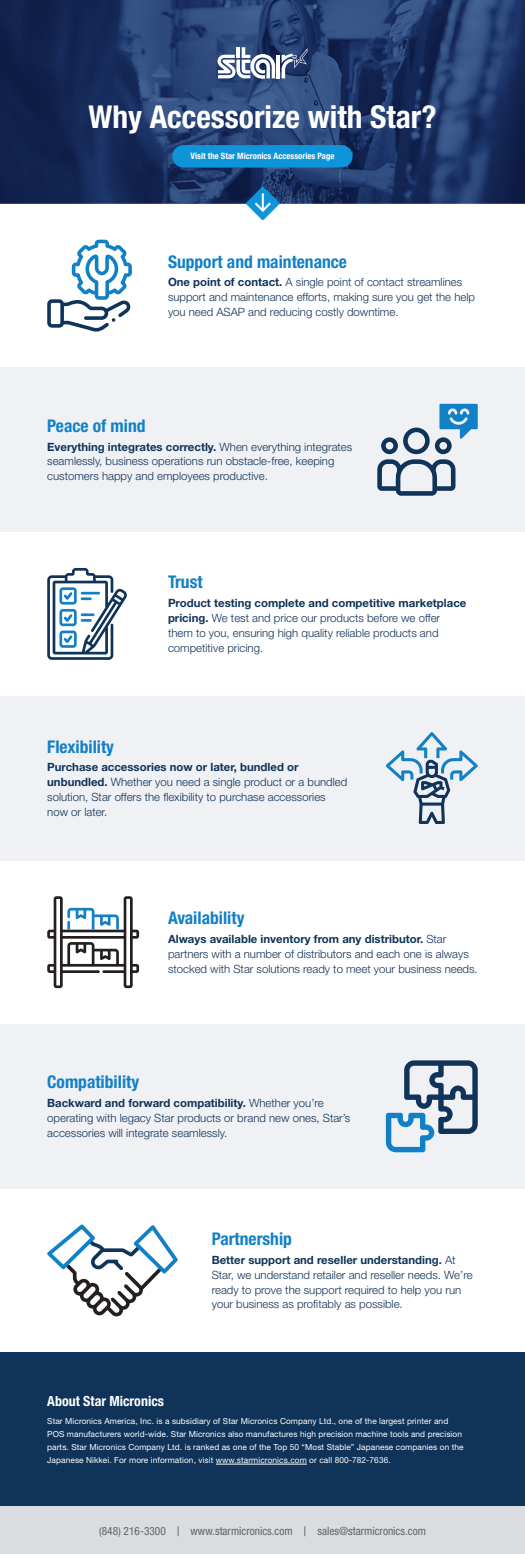
<style>
.page{position:relative;width:525px;height:1554px;background:#fff}
.page>*{position:absolute;margin:0;border:0;box-sizing:border-box;transform-origin:0 0}
.t1{font:700 condensed 31.5px "Helvetica Neue LT Std";color:#fff}
.t2{font:700 condensed 17.5px "Helvetica Neue LT Std";color:#1280c7}
.t3{font:700 condensed 14px "Helvetica Neue LT Std";color:#fff}
.t4{font:300 11.38px/14.9px "Helvetica Neue LT Std";color:#0f3359}
.t5{font:condensed 11.38px "Helvetica Neue LT Std";color:#636466}
.t6{font:700 condensed 8.75px "Helvetica Neue LT Std";color:#fff}
.t7{font:8.31px/13.1px "Helvetica Neue LT Std";letter-spacing:.01em;color:#fff}
.s1{font-weight:700}
.s2{font-size:13.12px}
</style>
<div class="page">
<img style="left:0;top:0;width:525px;height:220px">
<svg style="left:282px;top:48px;width:25px;height:30px"></svg>
<hr style="left:276px;top:55px;width:4px;height:23px;background:#fff">
<svg style="left:218px;top:47px;width:57px;height:32px"></svg>
<div style="left:172px;top:145px;width:181px;height:22px;background:#0e95d9;border-radius:11px"></div>
<svg style="left:47px;top:240px;width:85px;height:91px"></svg>
<div style="left:0;top:367px;width:525px;height:165px;background:#f0f1f4"></div>
<svg style="left:377px;top:404px;width:101px;height:91px"></svg>
<div style="left:0;top:696px;width:525px;height:164px;background:#f0f1f4"></div>
<div style="left:0;top:1024px;width:525px;height:164px;background:#f0f1f4"></div>
<svg style="left:47px;top:568px;width:80px;height:91px"></svg>
<svg style="left:386px;top:732px;width:92px;height:92px"></svg>
<svg style="left:47px;top:896px;width:92px;height:92px"></svg>
<svg style="left:386px;top:1060px;width:92px;height:92px"></svg>
<svg style="left:47px;top:1224px;width:131px;height:92px"></svg>
<div style="left:0;top:1352px;width:525px;height:154px;background:#0f3359"></div>
<div style="left:0;top:1506px;width:525px;height:47px;background:#dbdcdf"></div>
<hr style="left:216px;top:1463px;width:91px;height:1px;background:#fff">
<p class="t1" style="left:88px;top:97px;width:350px">Why Accessorize with Star?</p>
<p class="t6" style="left:190px;top:151px;width:146px">Visit the Star Micronics Accessories Page</p>
<p class="t2" style="left:168px;top:251px;width:181px">Support and maintenance</p>
<p class="t4" style="left:168px;top:275px;width:308px"><span class="s1">One point of contact.</span> A single point of contact streamlines support and maintenance efforts, making sure you get the help you need ASAP and reducing costly downtime.</p>
<p class="t2" style="left:47px;top:415px;width:100px">Peace of mind</p>
<p class="t4" style="left:47px;top:439px;width:307px"><span class="s1">Everything integrates correctly.</span> When everything integrates seamlessly, business operations run obstacle-free, keeping customers happy and employees productive.</p>
<p class="t2" style="left:168px;top:571px;width:36px">Trust</p>
<p class="t4" style="left:168px;top:595px;width:300px"><span class="s1">Product testing complete and competitive marketplace pricing.</span> We test and price our products before we offer them to you, ensuring high quality reliable products and competitive pricing.</p>
<p class="t2" style="left:47px;top:735px;width:68px">Flexibility</p>
<p class="t4" style="left:47px;top:759px;width:302px"><span class="s1">Purchase accessories now or later, bundled or unbundled.</span> Whether you need a single product or a bundled solution, Star offers the flexibility to purchase accessories now or later.</p>
<p class="t2" style="left:168px;top:907px;width:78px">Availability</p>
<p class="t4" style="left:168px;top:931px;width:311px"><span class="s1">Always available inventory from any distributor.</span> Star partners with a number of distributors and each one is always stocked with Star solutions ready to meet your business needs.</p>
<p class="t2" style="left:47px;top:1071px;width:93px">Compatibility</p>
<p class="t4" style="left:47px;top:1095px;width:305px"><span class="s1">Backward and forward compatibility.</span> Whether you’re operating with legacy Star products or brand new ones, Star’s accessories will integrate seamlessly.</p>
<p class="t2" style="left:212px;top:1227px;width:82px">Partnership</p>
<p class="t4" style="left:212px;top:1251px;width:262px"><span class="s1">Better support and reseller understanding.</span> At Star, we understand retailer and reseller needs. We’re ready to prove the support required to help you run your business as profitably as possible.</p>
<p class="t3" style="left:47px;top:1392px;width:118px">About Star Micronics</p>
<p class="t7" style="left:47px;top:1413px;width:418px">Star Micronics America, Inc. is a subsidiary of Star Micronics Company Ltd., one of the largest printer and POS manufacturers world-wide. Star Micronics also manufactures high precision machine tools and precision parts. Star Micronics Company Ltd. is ranked as one of the Top 50 “Most Stable” Japanese companies on the Japanese Nikkei. For more information, visit www.starmicronics.com or call 800-782-7636.</p>
<p class="t5" style="left:99px;top:1524px;width:328px">(848) 216-3300 <span class="s2">|</span> www.starmicronics.com <span class="s2">|</span> sales@starmicronics.com</p>
</div>
